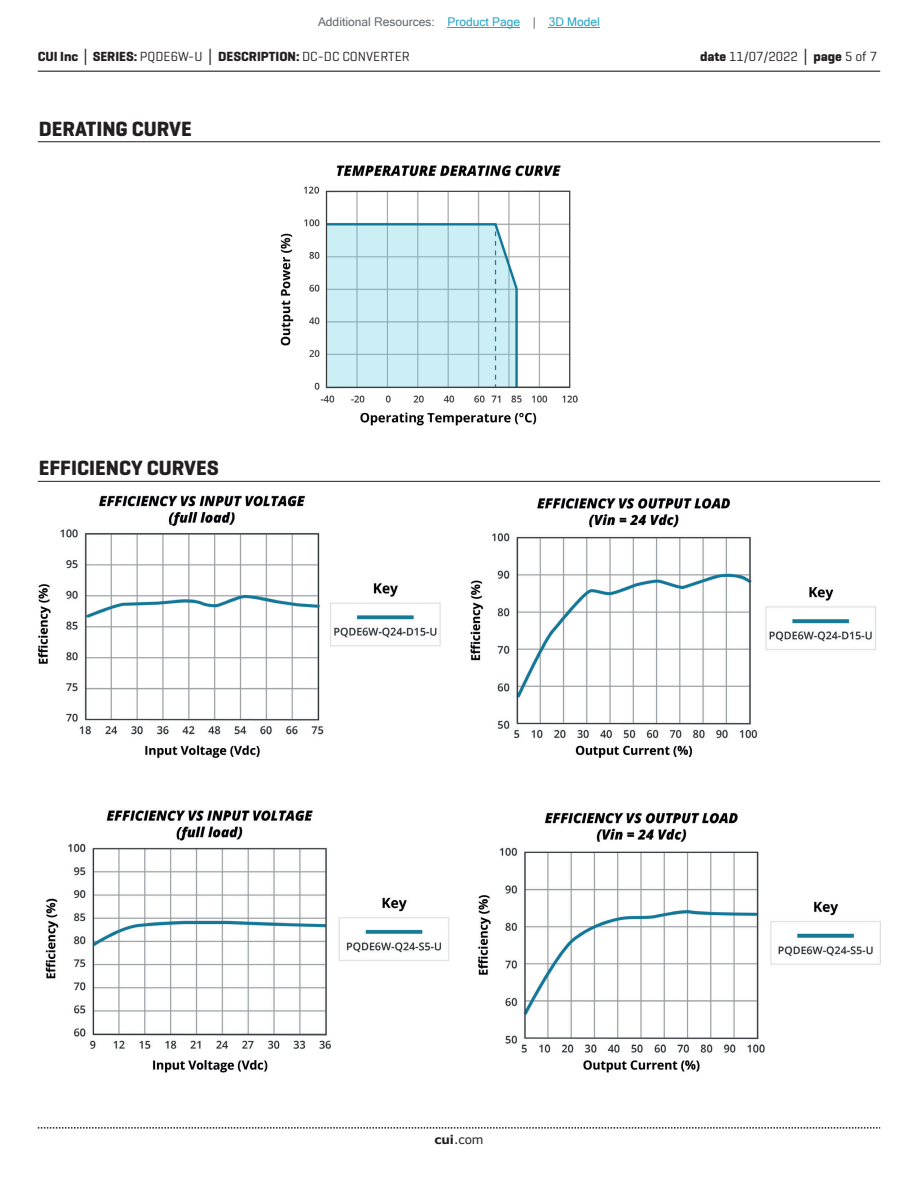
<style>
.page{position:relative;width:918px;height:1188px;background:#fff}
.page>*{position:absolute;margin:0;border:0;box-sizing:border-box;transform-origin:0 0}
.t1{font:700 21px "Geogrotesque";color:#231f20}
.t2{font:700 13.5px "Geogrotesque";color:#231f20}
.t3{font:13.5px "Geogrotesque";color:#231f20}
.t4{font:12px "Microsoft Sans Serif";color:#63676b}
.t5{font:12px "Verdana";color:#231f20}
.s1{color:#23a4c6}
.s2{font-family:"Verdana"}
.s3{font-weight:400}
.s4{font-weight:700}
.s5{font-family:"Verdana";font-weight:700}
</style>
<div class="page">
<hr style="left:38px;top:71px;width:842px;height:1px;background:#231f20">
<svg style="left:38px;top:1127px;width:842px;height:2px"></svg>
<hr style="left:38px;top:141px;width:842px;height:1px;background:#231f20">
<img style="left:280px;top:165px;width:297px;height:261px">
<hr style="left:38px;top:481px;width:842px;height:1px;background:#231f20">
<img style="left:38px;top:495px;width:842px;height:577px">
<hr style="left:448px;top:27px;width:72px;height:1px;background:#23a4c6">
<hr style="left:549px;top:27px;width:51px;height:1px;background:#23a4c6">
<p class="t4" style="left:318px;top:15px;width:283px">Additional Resources: <span class="s1">Product Page</span> | <span class="s1">3D Model</span></p>
<p class="t2" style="left:38px;top:48px;width:374px">CUI Inc <span class="s2">│</span> SERIES: <span class="s3">PQDE6W-U</span> <span class="s2">│</span> DESCRIPTION: <span class="s3">DC-DC CONVERTER</span></p>
<p class="t3" style="left:700px;top:48px;width:179px"><span class="s4">date</span> 11/07/2022 <span class="s5">│</span> <span class="s4">page</span> 5 of 7</p>
<h1 class="t1" style="left:39px;top:116px;width:154px">DERATING CURVE</h1>
<h1 class="t1" style="left:39px;top:455px;width:181px">EFFICIENCY CURVES</h1>
<p class="t5" style="left:434px;top:1131px;width:51px"><span class="s4">cui</span>.com</p>
</div>
